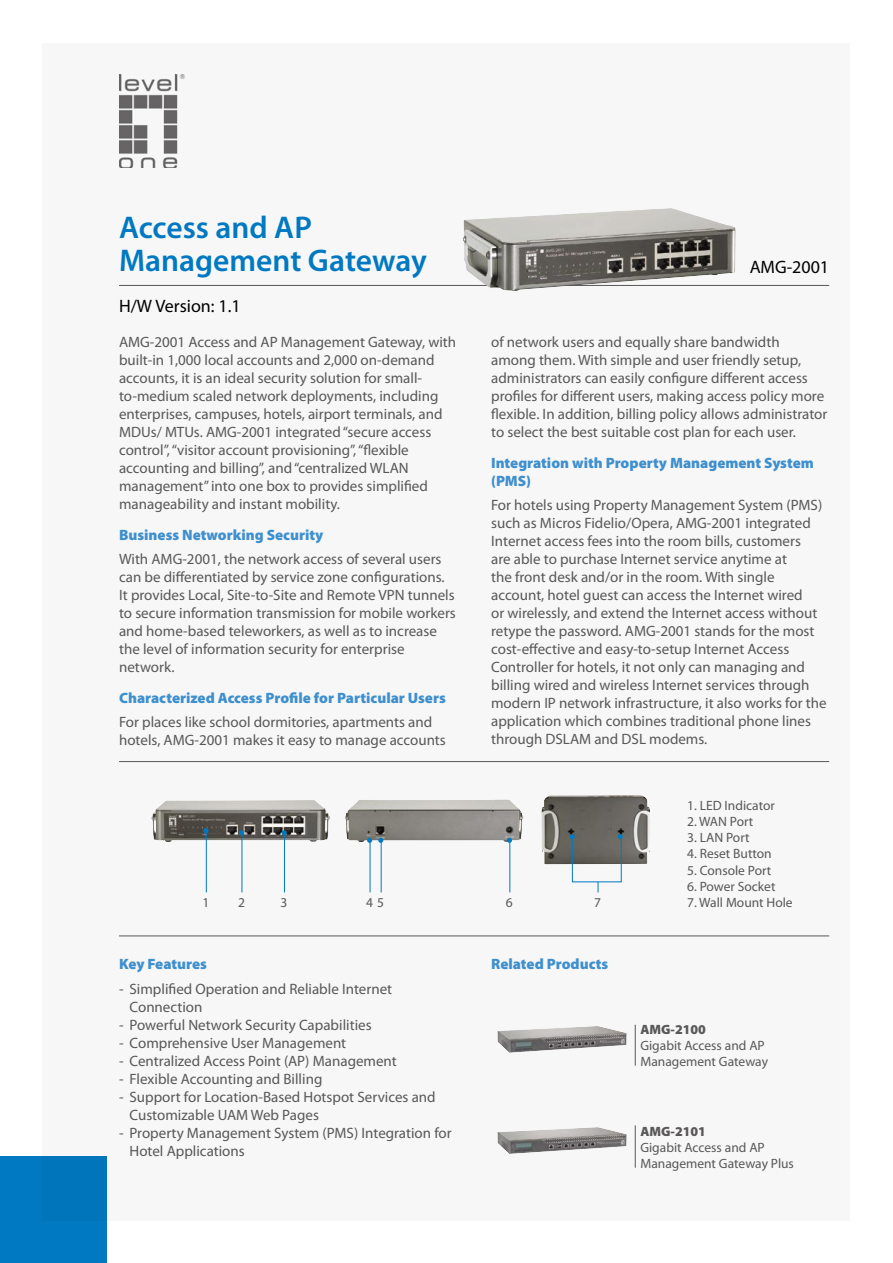
<style>
.page{position:relative;width:893px;height:1263px;background:#fff}
.page>*{position:absolute;margin:0;border:0;box-sizing:border-box;transform-origin:0 0}
.t1{font:600 31.5px/33px "Myriad Pro";color:#0079c2}
.t2{font:18px "Myriad Pro";color:#000}
.t3{font:15px/18px "Myriad Pro";color:#595757}
.t4{font:900 15px/18px "Myriad Pro";color:#3e8fce}
.t5{font:13.5px/16.2px "Myriad Pro";color:#595757}
.t6{font:900 13.5px "Myriad Pro";color:#595757}
</style>
<div class="page">
<div style="left:43px;top:43px;width:807px;height:1177px;background:#f7f7f7"></div>
<div style="left:0;top:1157px;width:106px;height:106px;background:#0079c2"></div>
<img style="left:119px;top:74px;width:66px;height:94px">
<hr style="left:119px;top:285px;width:710px;height:1px;background:#595757">
<hr style="left:119px;top:761px;width:710px;height:1px;background:#595757">
<hr style="left:119px;top:935px;width:710px;height:1px;background:#595757">
<hr style="left:635px;top:1025px;width:1px;height:41px;background:#595757">
<hr style="left:635px;top:1125px;width:1px;height:43px;background:#595757">
<img style="left:463px;top:208px;width:273px;height:83px">
<img style="left:151px;top:800px;width:179px;height:42px">
<img style="left:345px;top:799px;width:178px;height:43px">
<img style="left:541px;top:795px;width:109px;height:69px">
<hr style="left:206px;top:832px;width:1px;height:60px;background:#0079c2">
<svg style="left:203px;top:828px;width:5px;height:5px"></svg>
<hr style="left:242px;top:834px;width:1px;height:58px;background:#0079c2">
<svg style="left:239px;top:830px;width:5px;height:5px"></svg>
<hr style="left:284px;top:834px;width:1px;height:58px;background:#0079c2">
<svg style="left:282px;top:830px;width:5px;height:5px"></svg>
<hr style="left:370px;top:841px;width:1px;height:51px;background:#0079c2">
<svg style="left:367px;top:838px;width:5px;height:5px"></svg>
<hr style="left:381px;top:841px;width:1px;height:51px;background:#0079c2">
<svg style="left:378px;top:838px;width:5px;height:5px"></svg>
<hr style="left:509px;top:841px;width:1px;height:51px;background:#0079c2">
<svg style="left:507px;top:838px;width:5px;height:5px"></svg>
<svg style="left:570px;top:834px;width:53px;height:58px"></svg>
<img style="left:497px;top:1026px;width:130px;height:27px">
<img style="left:497px;top:1127px;width:130px;height:27px">
<h1 class="t1" style="left:119px;top:211px;width:309px">Access and AP<br>Management Gateway</h1>
<p class="t2" style="left:119px;top:295px;width:123px">H/W Version: 1.1</p>
<p class="t3" style="left:119px;top:332px;width:339px">AMG-2001 Access and AP Management Gateway, with built-in 1,000 local accounts and 2,000 on-demand accounts, it is an ideal security solution for small&shy;to-medium scaled network deployments, including enterprises, campuses, hotels, airport terminals, and MDUs/ MTUs. AMG-2001 integrated “secure access control”, “visitor account provisioning”, “flexible accounting and billing”, and “centralized WLAN management” into one box to provides simplified manageability and instant mobility.</p>
<p class="t4" style="left:119px;top:525px;width:206px">Business Networking Security</p>
<p class="t3" style="left:119px;top:550px;width:338px">With AMG-2001, the network access of several users can be differentiated by service zone configurations.<br>It provides Local, Site-to-Site and Remote VPN tunnels to secure information transmission for mobile workers and home-based teleworkers, as well as to increase the level of information security for enterprise network.</p>
<p class="t4" style="left:119px;top:688px;width:328px">Characterized Access Profile for Particular Users</p>
<p class="t3" style="left:119px;top:713px;width:328px">For places like school dormitories, apartments and hotels, AMG-2001 makes it easy to manage accounts</p>
<p class="t2" style="left:750px;top:256px;width:81px">AMG-2001</p>
<p class="t3" style="left:491px;top:332px;width:338px">of network users and equally share bandwidth among them. With simple and user friendly setup, administrators can easily configure different access profiles for different users, making access policy more flexible. In addition, billing policy allows administrator to select the best suitable cost plan for each user.</p>
<p class="t4" style="left:491px;top:453px;width:324px">Integration with Property Management System (PMS)</p>
<p class="t3" style="left:491px;top:496px;width:337px">For hotels using Property Management System (PMS) such as Micros Fidelio/Opera, AMG-2001 integrated Internet access fees into the room bills, customers<br>are able to purchase Internet service anytime at<br>the front desk and/or in the room. With single account, hotel guest can access the Internet wired<br>or wirelessly, and extend the Internet access without retype the password. AMG-2001 stands for the most cost-effective and easy-to-setup Internet Access Controller for hotels, it not only can managing and billing wired and wireless Internet services through modern IP network infrastructure, it also works for the application which combines traditional phone lines through DSLAM and DSL modems.</p>
<p class="t5" style="left:202px;top:894px;width:8px">1</p>
<p class="t5" style="left:238px;top:894px;width:8px">2</p>
<p class="t5" style="left:281px;top:894px;width:8px">3</p>
<p class="t5" style="left:366px;top:894px;width:20px">4 5</p>
<p class="t5" style="left:506px;top:894px;width:8px">6</p>
<p class="t5" style="left:594px;top:894px;width:8px">7</p>
<p class="t4" style="left:119px;top:955px;width:89px">Key Features</p>
<p class="t3" style="left:130px;top:979px;width:264px;text-indent:-10px">- Simplified Operation and Reliable Internet<br>Connection</p>
<p class="t3" style="left:119px;top:1015px;width:254px">- Powerful Network Security Capabilities</p>
<p class="t3" style="left:119px;top:1033px;width:229px">- Comprehensive User Management</p>
<p class="t3" style="left:119px;top:1051px;width:279px">- Centralized Access Point (AP) Management</p>
<p class="t3" style="left:119px;top:1069px;width:205px">- Flexible Accounting and Billing</p>
<p class="t3" style="left:130px;top:1087px;width:308px;text-indent:-10px">- Support for Location-Based Hotspot Services and<br>Customizable UAM Web Pages</p>
<p class="t3" style="left:130px;top:1123px;width:324px;text-indent:-10px">- Property Management System (PMS) Integration for<br>Hotel Applications</p>
<p class="t4" style="left:491px;top:955px;width:119px">Related Products</p>
<p class="t5" style="left:687px;top:797px;width:89px">1. LED Indicator</p>
<p class="t5" style="left:687px;top:813px;width:68px">2. WAN Port</p>
<p class="t5" style="left:687px;top:829px;width:64px">3. LAN Port</p>
<p class="t5" style="left:687px;top:845px;width:86px">4. Reset Button</p>
<p class="t5" style="left:687px;top:862px;width:86px">5. Console Port</p>
<p class="t5" style="left:687px;top:878px;width:90px">6. Power Socket</p>
<p class="t5" style="left:687px;top:894px;width:107px">7. Wall Mount Hole</p>
<p class="t6" style="left:640px;top:1020px;width:67px">AMG-2100</p>
<p class="t5" style="left:640px;top:1037px;width:129px">Gigabit Access and AP<br>Management Gateway</p>
<p class="t6" style="left:640px;top:1122px;width:67px">AMG-2101</p>
<p class="t5" style="left:640px;top:1139px;width:155px">Gigabit Access and AP<br>Management Gateway Plus</p>
</div>
